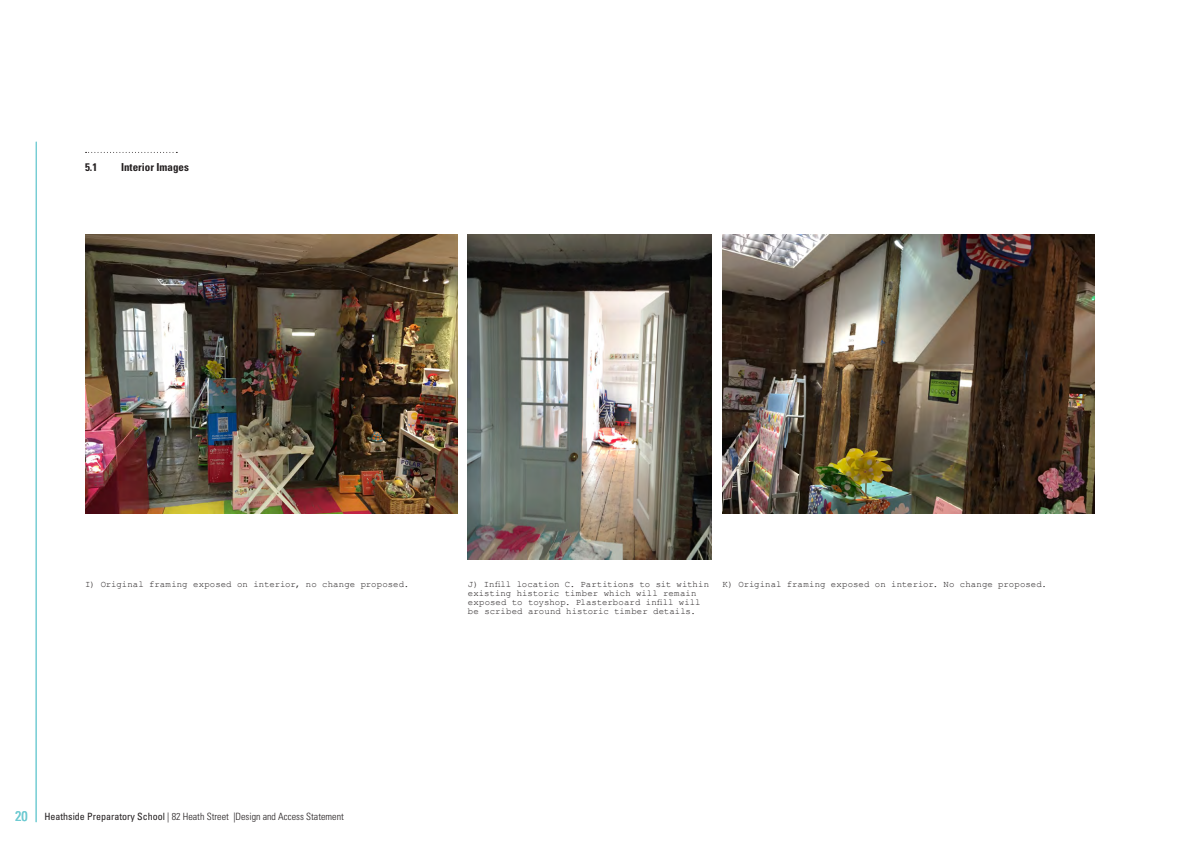
<style>
.page{position:relative;width:1191px;height:842px;background:#fff}
.page>*{position:absolute;margin:0;border:0;box-sizing:border-box;transform-origin:0 0}
.t1{font:700 condensed 11px "Univers";color:#231f20}
.t2{font:300 condensed 10px "Univers";color:#231f20}
.t3{font:9px/9px "Courier New";letter-spacing:.005em;color:#231f20}
.s1{font-weight:400;font-size:14px;color:#6fcbd2}
.s2{font-weight:400}
</style>
<div class="page">
<hr style="left:36px;top:142px;width:1px;height:680px;background:#6fcbd2">
<svg style="left:86px;top:152px;width:91px;height:1px"></svg>
<img style="left:85px;top:234px;width:372px;height:279px">
<img style="left:468px;top:234px;width:243px;height:325px">
<img style="left:722px;top:234px;width:372px;height:279px">
<p class="t1" style="left:85px;top:160px;width:14px">5.1</p>
<p class="t1" style="left:121px;top:160px;width:69px">Interior Images</p>
<p class="t3" style="left:85px;top:579px;width:325px">I) Original framing exposed on interior, no change proposed.</p>
<p class="t3" style="left:468px;top:579px;width:243px">J) Infill location C. Partitions to sit within existing historic timber which will remain exposed to toyshop. Plasterboard infill will be scribed around historic timber details.</p>
<p class="t3" style="left:722px;top:579px;width:326px">K) Original framing exposed on interior. No change proposed.</p>
<p class="t2" style="left:15px;top:810px;width:330px"><span class="s1">20</span> <span class="s2">Heathside Preparatory School</span> | 82 Heath Street |Design and Access Statement</p>
</div>
